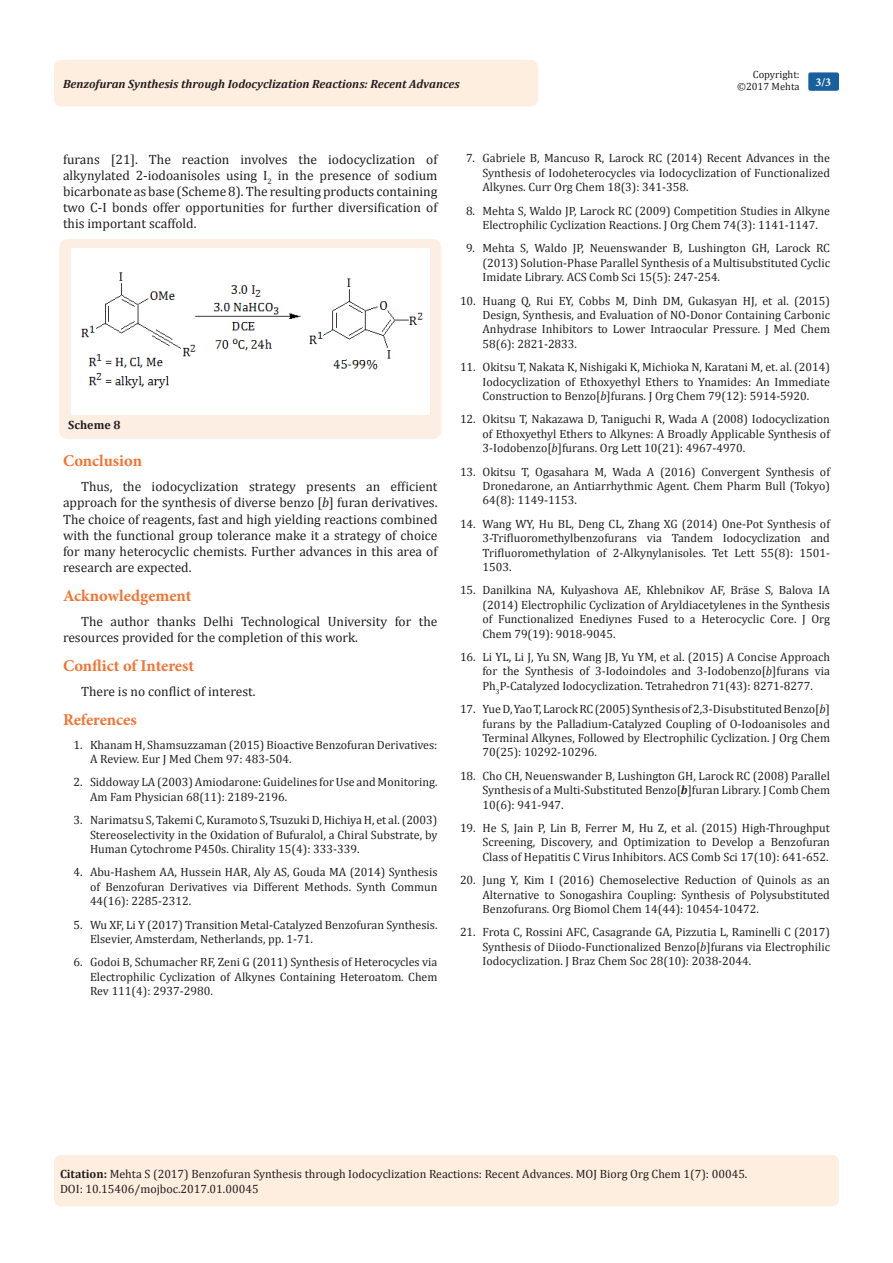
<style>
.page{position:relative;width:893px;height:1263px;background:#fff}
.page>*{position:absolute;margin:0;border:0;box-sizing:border-box;transform-origin:0 0}
.List_Paragraph{font:700 16.5px "Minion Pro";letter-spacing:-.005em;color:#f37331}
.t1{font:13.5px/16.2px "Cambria";color:#231f20;text-align:justify}
.Citation{font:12px/14.4px "Cambria";color:#231f20;text-align:justify}
.t2{font:italic 700 12px "Cambria";color:#231f20}
.t3{font:700 12px "Cambria";color:#231f20}
.t4{font:700 12px "Minion Pro";color:#fff}
.t5{font:10.5px/12.6px "Cambria";color:#231f20;text-align:right}
.s1{font-style:italic}
.s2{font-weight:700;font-style:italic}
.s3{font-weight:700}
</style>
<div class="page">
<div style="left:54px;top:1155px;width:785px;height:51px;background:#feeee0;border-radius:7px"></div>
<div style="left:54px;top:60px;width:484px;height:46px;background:#feeee0;border-radius:8px"></div>
<div style="left:808px;top:72px;width:31px;height:19px;background:#18609d;border-radius:2px"></div>
<div style="left:59px;top:239px;width:382px;height:200px;background:#fdeee3;border-radius:9px"></div>
<img style="left:71px;top:249px;width:358px;height:165px">
<p class="t5" style="left:737px;top:68px;width:64px">Copyright: ©2017 Mehta</p>
<p class="t2" style="left:63px;top:75px;width:398px">Benzofuran Synthesis through Iodocyclization Reactions: Recent Advances</p>
<p class="t4" style="left:815px;top:74px;width:17px">3/3</p>
<p class="t1" style="left:63px;top:151px;width:376px">furans [21]. The reaction involves the iodocyclization of alkynylated 2-iodoanisoles using I<sub>2</sub> in the presence of sodium bicarbonate as base (Scheme 8). The resulting products containing two C-I bonds offer opportunities for further diversification of this important scaffold.</p>
<p class="t3" style="left:68px;top:416px;width:54px">Scheme 8</p>
<p class="List_Paragraph" style="left:63px;top:449px;width:81px">Conclusion</p>
<p class="t1" style="left:63px;top:478px;width:376px;text-indent:18px">Thus, the iodocyclization strategy presents an efficient approach for the synthesis of diverse benzo [<span class="s1">b</span>] furan derivatives.<br>The choice of reagents, fast and high yielding reactions combined with the functional group tolerance make it a strategy of choice for many heterocyclic chemists. Further advances in this area of research are expected.</p>
<p class="List_Paragraph" style="left:63px;top:584px;width:130px">Acknowledgement</p>
<p class="t1" style="left:63px;top:613px;width:376px;text-indent:18px">The author thanks Delhi Technological University for the resources provided for the completion of this work.</p>
<p class="List_Paragraph" style="left:63px;top:654px;width:132px">Conflict of Interest</p>
<p class="t1" style="left:81px;top:684px;width:176px">There is no conflict of interest.</p>
<p class="List_Paragraph" style="left:63px;top:708px;width:75px">References</p>
<p class="Citation" style="left:90px;top:737px;width:349px;text-indent:-16px">1. Khanam H, Shamsuzzaman (2015) Bioactive Benzofuran Derivatives:<br>A Review. Eur J Med Chem 97: 483-504.</p>
<p class="Citation" style="left:90px;top:775px;width:349px;text-indent:-16px">2. Siddoway LA (2003) Amiodarone: Guidelines for Use and Monitoring.<br>Am Fam Physician 68(11): 2189-2196.</p>
<p class="Citation" style="left:90px;top:813px;width:349px;text-indent:-16px">3. Narimatsu S, Takemi C, Kuramoto S, Tsuzuki D, Hichiya H, et al. (2003)<br>Stereoselectivity in the Oxidation of Bufuralol, a Chiral Substrate, by Human Cytochrome P450s. Chirality 15(4): 333-339.</p>
<p class="Citation" style="left:90px;top:865px;width:349px;text-indent:-16px">4. Abu-Hashem AA, Hussein HAR, Aly AS, Gouda MA (2014) Synthesis of Benzofuran Derivatives via Different Methods. Synth Commun 44(16): 2285-2312.</p>
<p class="Citation" style="left:90px;top:917px;width:349px;text-indent:-16px">5. Wu XF, Li Y (2017) Transition Metal-Catalyzed Benzofuran Synthesis.<br>Elsevier, Amsterdam, Netherlands, pp. 1-71.</p>
<p class="Citation" style="left:90px;top:955px;width:349px;text-indent:-16px">6. Godoi B, Schumacher RF, Zeni G (2011) Synthesis of Heterocycles via Electrophilic Cyclization of Alkynes Containing Heteroatom. Chem Rev 111(4): 2937-2980.</p>
<p class="Citation" style="left:482px;top:151px;width:349px;text-indent:-16px">7. Gabriele B, Mancuso R, Larock RC (2014) Recent Advances in the Synthesis of Iodoheterocycles via Iodocyclization of Functionalized Alkynes. Curr Org Chem 18(3): 341-358.</p>
<p class="Citation" style="left:466px;top:203px;width:365px;text-align:center">8. Mehta S, Waldo JP, Larock RC (2009) Competition Studies in Alkyne<br>Electrophilic Cyclization Reactions. J Org Chem 74(3): 1141-1147.</p>
<p class="Citation" style="left:482px;top:241px;width:349px;text-indent:-16px">9. Mehta S, Waldo JP, Neuenswander B, Lushington GH, Larock RC (2013) Solution-Phase Parallel Synthesis of a Multisubstituted Cyclic Imidate Library. ACS Comb Sci 15(5): 247-254.</p>
<p class="Citation" style="left:482px;top:293px;width:349px;text-indent:-22px">10. Huang Q, Rui EY, Cobbs M, Dinh DM, Gukasyan HJ, et al. (2015)<br>Design, Synthesis, and Evaluation of NO-Donor Containing Carbonic Anhydrase Inhibitors to Lower Intraocular Pressure. J Med Chem 58(6): 2821-2833.</p>
<p class="Citation" style="left:482px;top:360px;width:349px;text-indent:-22px">11. Okitsu T, Nakata K, Nishigaki K, Michioka N, Karatani M, et. al. (2014)<br>Iodocyclization of Ethoxyethyl Ethers to Ynamides: An Immediate Construction to Benzo[<span class="s1">b</span>]furans. J Org Chem 79(12): 5914-5920.</p>
<p class="Citation" style="left:482px;top:412px;width:349px;text-indent:-22px">12. Okitsu T, Nakazawa D, Taniguchi R, Wada A (2008) Iodocyclization of Ethoxyethyl Ethers to Alkynes: A Broadly Applicable Synthesis of 3-Iodobenzo[<span class="s1">b</span>]furans. Org Lett 10(21): 4967-4970.</p>
<p class="Citation" style="left:482px;top:464px;width:349px;text-indent:-22px">13. Okitsu T, Ogasahara M, Wada A (2016) Convergent Synthesis of Dronedarone, an Antiarrhythmic Agent. Chem Pharm Bull (Tokyo)<br>64(8): 1149-1153.</p>
<p class="Citation" style="left:482px;top:516px;width:349px;text-indent:-22px">14. Wang WY, Hu BL, Deng CL, Zhang XG (2014) One-Pot Synthesis of 3-Trifluoromethylbenzofurans via Tandem Iodocyclization and Trifluoromethylation of 2-Alkynylanisoles. Tet Lett 55(8): 1501- 1503.</p>
<p class="Citation" style="left:482px;top:583px;width:349px;text-indent:-22px">15. Danilkina NA, Kulyashova AE, Khlebnikov AF, Bräse S, Balova IA (2014) Electrophilic Cyclization of Aryldiacetylenes in the Synthesis of Functionalized Enediynes Fused to a Heterocyclic Core. J Org Chem 79(19): 9018-9045.</p>
<p class="Citation" style="left:482px;top:650px;width:349px;text-indent:-22px">16. Li YL, Li J, Yu SN, Wang JB, Yu YM, et al. (2015) A Concise Approach for the Synthesis of 3-Iodoindoles and 3-Iodobenzo[<span class="s1">b</span>]furans via Ph<sub>3</sub>P-Catalyzed Iodocyclization. Tetrahedron 71(43): 8271-8277.</p>
<p class="Citation" style="left:482px;top:702px;width:349px;text-indent:-22px">17. Yue D, Yao T, Larock RC (2005) Synthesis of 2,3-Disubstituted Benzo[<span class="s1">b</span>] furans by the Palladium-Catalyzed Coupling of O-Iodoanisoles and Terminal Alkynes, Followed by Electrophilic Cyclization. J Org Chem 70(25): 10292-10296.</p>
<p class="Citation" style="left:482px;top:768px;width:349px;text-indent:-22px">18. Cho CH, Neuenswander B, Lushington GH, Larock RC (2008) Parallel Synthesis of a Multi-Substituted Benzo[<span class="s2">b</span>]furan Library. J Comb Chem 10(6): 941-947.</p>
<p class="Citation" style="left:482px;top:821px;width:349px;text-indent:-22px">19. He S, Jain P, Lin B, Ferrer M, Hu Z, et al. (2015) High-Throughput Screening, Discovery, and Optimization to Develop a Benzofuran Class of Hepatitis C Virus Inhibitors. ACS Comb Sci 17(10): 641-652.</p>
<p class="Citation" style="left:482px;top:873px;width:349px;text-indent:-22px">20. Jung Y, Kim I (2016) Chemoselective Reduction of Quinols as an Alternative to Sonogashira Coupling: Synthesis of Polysubstituted Benzofurans. Org Biomol Chem 14(44): 10454-10472.</p>
<p class="Citation" style="left:482px;top:925px;width:349px;text-indent:-22px">21. Frota C, Rossini AFC, Casagrande GA, Pizzutia L, Raminelli C (2017)<br>Synthesis of Diiodo-Functionalized Benzo[<span class="s1">b</span>]furans via Electrophilic Iodocyclization. J Braz Chem Soc 28(10): 2038-2044.</p>
<p class="Citation" style="left:60px;top:1167px;width:689px"><span class="s3">Citation:</span> Mehta S (2017) Benzofuran Synthesis through Iodocyclization Reactions: Recent Advances. MOJ Biorg Org Chem 1(7): 00045.</p>
<p class="Citation" style="left:60px;top:1181px;width:200px">DOI: 10.15406/mojboc.2017.01.00045</p>
</div>
